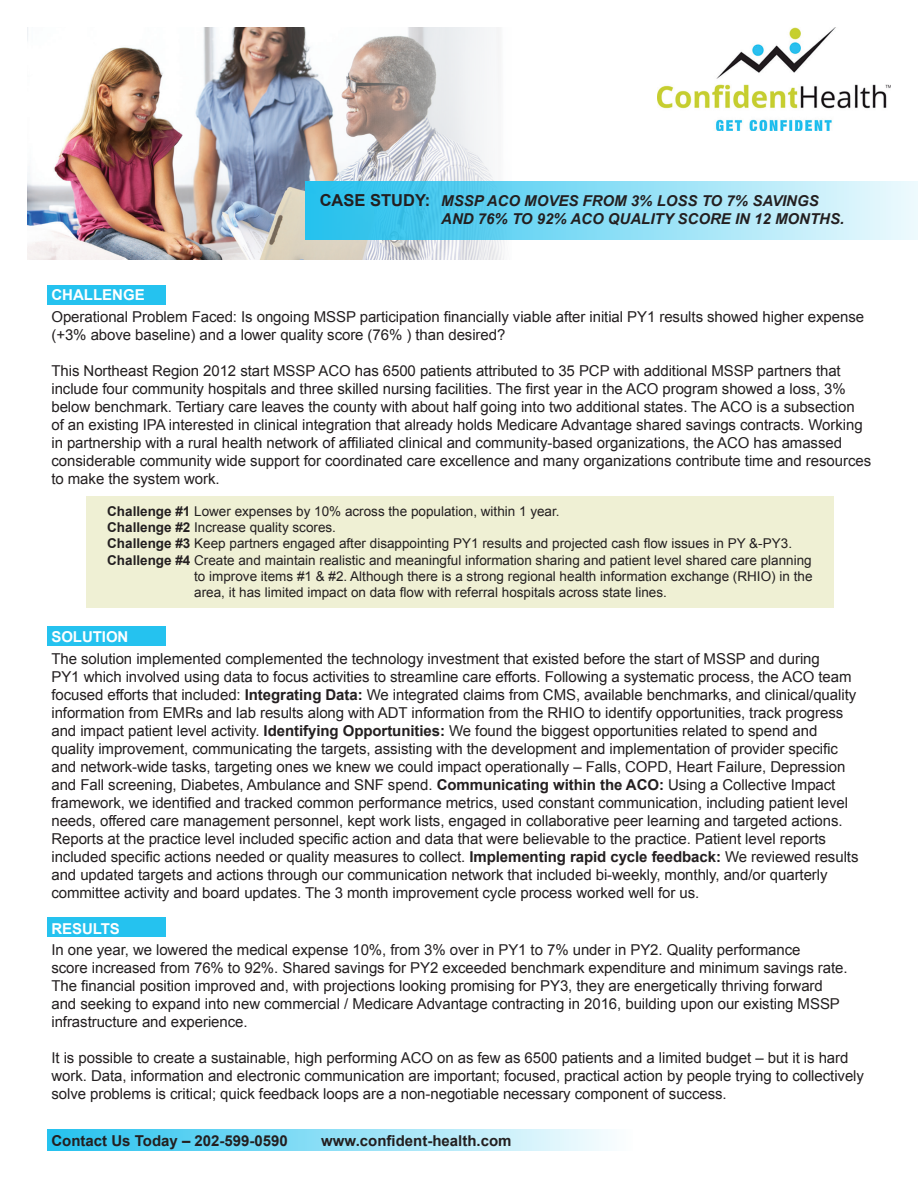
<style>
.page{position:relative;width:918px;height:1188px;background:#fff}
.page>*{position:absolute;margin:0;border:0;box-sizing:border-box;transform-origin:0 0}
.t1{font:15px/18px "Arial";letter-spacing:-.005em;color:#231f20}
.t2{font:italic 700 15px/18px "Arial";color:#231f20}
.t3{font:700 15px "Arial";color:#231f20}
.t4{font:700 15px "Arial";letter-spacing:-.005em;color:#fff}
.t5{font:13.5px "Arial";color:#231f20}
.s1{font-style:normal;font-size:16.5px}
.s2{font-weight:700}
</style>
<div class="page">
<div style="left:47px;top:1130px;width:586px;height:21px;background:linear-gradient(to right,#24c1ef,#fcfefe)"></div>
<img style="left:27px;top:27px;width:478px;height:232px">
<div style="left:306px;top:181px;width:612px;height:59px;background:linear-gradient(to right,#20bdeb,#effbfe)"></div>
<img style="left:657px;top:27px;width:234px;height:104px">
<div style="left:47px;top:285px;width:119px;height:20px;background:#25c2ef"></div>
<div style="left:47px;top:626px;width:119px;height:20px;background:#25c2ef"></div>
<div style="left:47px;top:918px;width:119px;height:19px;background:#25c2ef"></div>
<div style="left:86px;top:497px;width:748px;height:111px;background:#eff0d4"></div>
<p class="t2" style="left:441px;top:193px;width:405px;text-indent:-122px"><span class="s1">CASE STUDY:</span> MSSP ACO MOVES FROM 3% LOSS TO 7% SAVINGS<br>AND 76% TO 92% ACO QUALITY SCORE IN 12 MONTHS.</p>
<p class="t4" style="left:51px;top:285px;width:95px">CHALLENGE</p>
<p class="t1" style="left:51px;top:308px;width:814px">Operational Problem Faced: Is ongoing MSSP participation financially viable after initial PY1 results showed higher expense (+3% above baseline) and a lower quality score (76% ) than desired?</p>
<p class="t1" style="left:51px;top:362px;width:821px">This Northeast Region 2012 start MSSP ACO has 6500 patients attributed to 35 PCP with additional MSSP partners that include four community hospitals and three skilled nursing facilities. The first year in the ACO program showed a loss, 3% below benchmark. Tertiary care leaves the county with about half going into two additional states. The ACO is a subsection<br>of an existing IPA interested in clinical integration that already holds Medicare Advantage shared savings contracts. Working in partnership with a rural health network of affiliated clinical and community-based organizations, the ACO has amassed considerable community wide support for coordinated care excellence and many organizations contribute time and resources to make the system work.</p>
<p class="t5" style="left:107px;top:502px;width:454px"><span class="s2">Challenge #1</span> Lower expenses by 10% across the population, within 1 year.</p>
<p class="t5" style="left:107px;top:519px;width:230px"><span class="s2">Challenge #2</span> Increase quality scores.</p>
<p class="t5" style="left:107px;top:535px;width:686px"><span class="s2">Challenge #3</span> Keep partners engaged after disappointing PY1 results and projected cash flow issues in PY &amp;-PY3.</p>
<p class="t5" style="left:107px;top:551px;width:706px"><span class="s2">Challenge #4</span> Create and maintain realistic and meaningful information sharing and patient level shared care planning</p>
<p class="t5" style="left:194px;top:567px;width:620px">to improve items #1 &amp; #2. Although there is a strong regional health information exchange (RHIO) in the</p>
<p class="t5" style="left:194px;top:583px;width:474px">area, it has limited impact on data flow with referral hospitals across state lines.</p>
<p class="t4" style="left:51px;top:627px;width:78px">SOLUTION</p>
<p class="t1" style="left:51px;top:650px;width:809px">The solution implemented complemented the technology investment that existed before the start of MSSP and during<br>PY1 which involved using data to focus activities to streamline care efforts. Following a systematic process, the ACO team focused efforts that included: <span class="s2">Integrating Data:</span> We integrated claims from CMS, available benchmarks, and clinical/quality information from EMRs and lab results along with ADT information from the RHIO to identify opportunities, track progress and impact patient level activity. <span class="s2">Identifying Opportunities:</span> We found the biggest opportunities related to spend and quality improvement, communicating the targets, assisting with the development and implementation of provider specific and network-wide tasks, targeting ones we knew we could impact operationally – Falls, COPD, Heart Failure, Depression and Fall screening, Diabetes, Ambulance and SNF spend. <span class="s2">Communicating within the ACO:</span> Using a Collective Impact framework, we identified and tracked common performance metrics, used constant communication, including patient level needs, offered care management personnel, kept work lists, engaged in collaborative peer learning and targeted actions.<br>Reports at the practice level included specific action and data that were believable to the practice. Patient level reports included specific actions needed or quality measures to collect. <span class="s2">Implementing rapid cycle feedback:</span> We reviewed results and updated targets and actions through our communication network that included bi-weekly, monthly, and/or quarterly committee activity and board updates. The 3 month improvement cycle process worked well for us.</p>
<p class="t4" style="left:51px;top:919px;width:70px">RESULTS</p>
<p class="t1" style="left:51px;top:941px;width:798px">In one year, we lowered the medical expense 10%, from 3% over in PY1 to 7% under in PY2. Quality performance<br>score increased from 76% to 92%. Shared savings for PY2 exceeded benchmark expenditure and minimum savings rate.<br>The financial position improved and, with projections looking promising for PY3, they are energetically thriving forward and seeking to expand into new commercial / Medicare Advantage contracting in 2016, building upon our existing MSSP infrastructure and experience.</p>
<p class="t1" style="left:51px;top:1049px;width:814px">It is possible to create a sustainable, high performing ACO on as few as 6500 patients and a limited budget – but it is hard work. Data, information and electronic communication are important; focused, practical action by people trying to collectively solve problems is critical; quick feedback loops are a non-negotiable necessary component of success.</p>
<p class="t3" style="left:51px;top:1131px;width:238px">Contact Us Today – 202-599-0590</p>
<p class="t3" style="left:321px;top:1131px;width:192px">www.confident-health.com</p>
</div>
